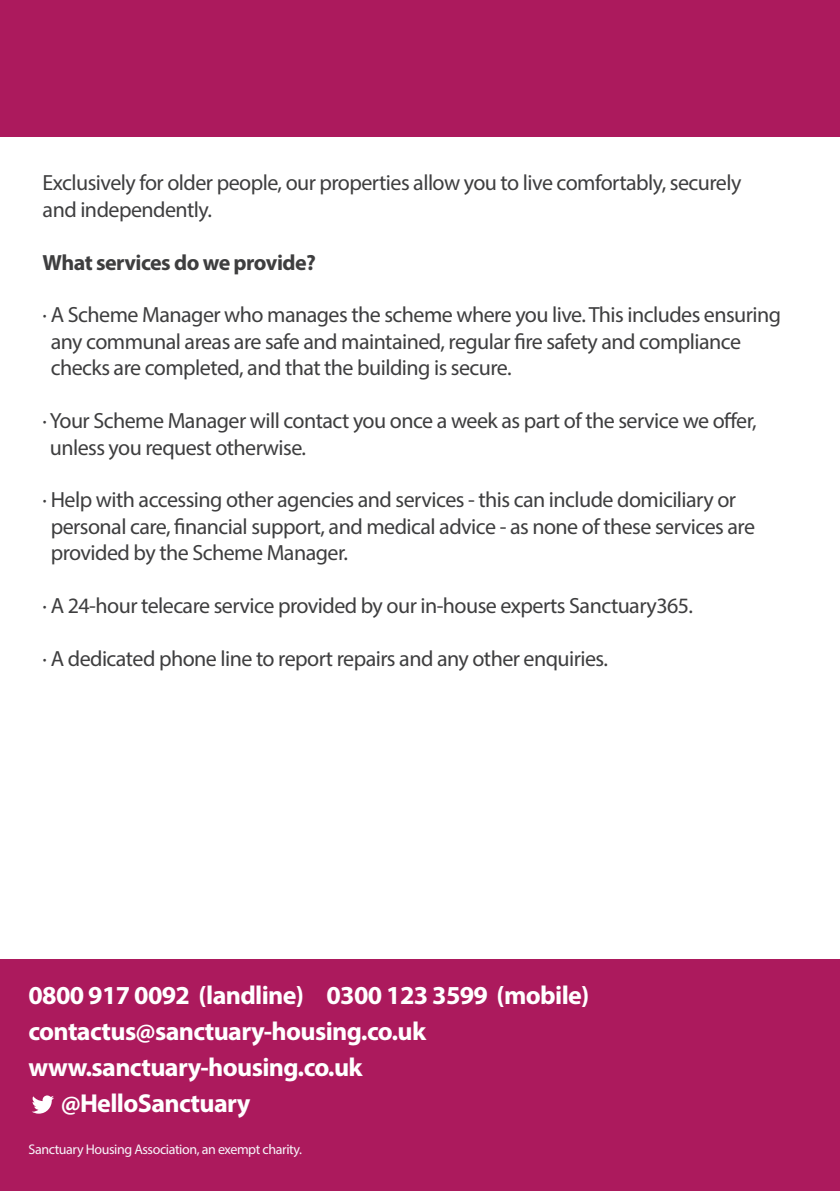
<style>
.page{position:relative;width:840px;height:1191px;background:#fff}
.page>*{position:absolute;margin:0;border:0;box-sizing:border-box;transform-origin:0 0}
.t1{font:700 26px "Myriad Pro";letter-spacing:-.025em;color:#fff}
.t2{font:22px/26.4px "Myriad Pro";letter-spacing:-.025em;color:#3e3e3f}
.t3{font:700 22px "Myriad Pro";letter-spacing:-.025em;color:#3e3e3f}
.t4{font:14px "Myriad Pro";letter-spacing:-.03em;color:#f7f5fa}
</style>
<div class="page">
<div style="left:0;top:0;width:839px;height:136px;background:#ac1a5d"></div>
<div style="left:0;top:959px;width:839px;height:232px;background:#ac1a5d"></div>
<svg style="left:32px;top:1095px;width:22px;height:18px"></svg>
<p class="t2" style="left:43px;top:169px;width:700px">Exclusively for older people, our properties allow you to live comfortably, securely and independently.</p>
<p class="t3" style="left:43px;top:248px;width:274px">What services do we provide?</p>
<p class="t2" style="left:51px;top:301px;width:731px;text-indent:-8px">· A Scheme Manager who manages the scheme where you live. This includes ensuring any communal areas are safe and maintained, regular fire safety and compliance checks are completed, and that the building is secure.</p>
<p class="t2" style="left:50px;top:407px;width:708px;text-indent:-7px">· Your Scheme Manager will contact you once a week as part of the service we offer, unless you request otherwise.</p>
<p class="t2" style="left:51px;top:486px;width:705px;text-indent:-8px">· Help with accessing other agencies and services - this can include domiciliary or personal care, financial support, and medical advice - as none of these services are provided by the Scheme Manager.</p>
<p class="t2" style="left:43px;top:592px;width:651px">· A 24-hour telecare service provided by our in-house experts Sanctuary365.</p>
<p class="t2" style="left:43px;top:645px;width:566px">· A dedicated phone line to report repairs and any other enquiries.</p>
<p class="t1" style="left:28px;top:978px;width:562px">0800 917 0092 (landline) 0300 123 3599 (mobile)</p>
<p class="t1" style="left:28px;top:1014px;width:399px">contactus@sanctuary-housing.co.uk</p>
<p class="t1" style="left:28px;top:1050px;width:335px">www.sanctuary-housing.co.uk</p>
<p class="t1" style="left:61px;top:1086px;width:191px">@HelloSanctuary</p>
<p class="t4" style="left:28px;top:1141px;width:275px">Sanctuary Housing Association, an exempt charity.</p>
</div>
